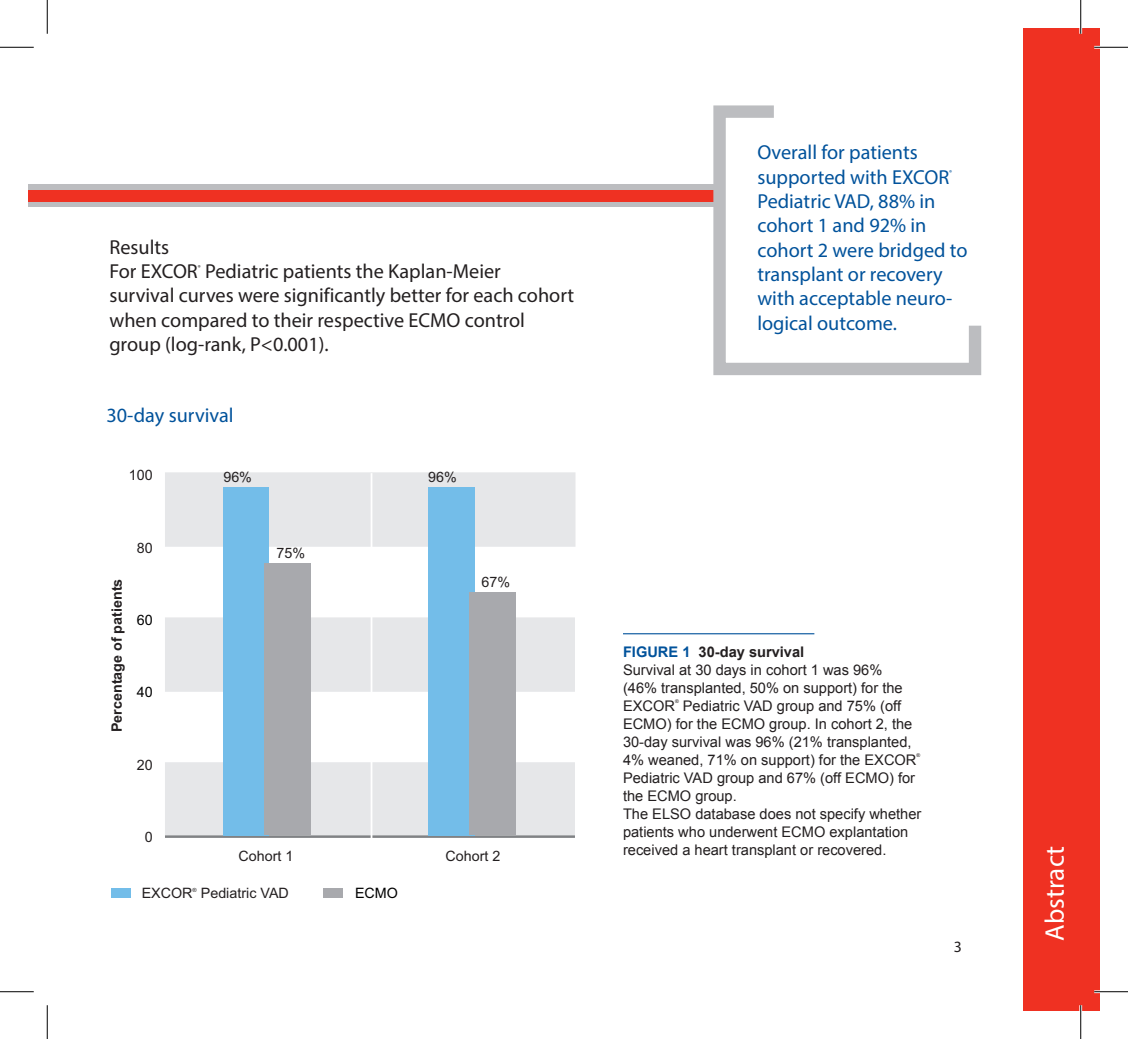
<style>
.page{position:relative;width:1128px;height:1039px;background:#fff}
.page>*{position:absolute;margin:0;border:0;box-sizing:border-box;transform-origin:0 0}
.t1{font:27px "Myriad Pro";color:#fff}
.Fließtext{font:20.25px/24.3px "Myriad Pro";color:#231f20}
.Fließtext-2{font:20.25px/24.3px "Myriad Pro";color:#01529b}
.Bold_9pt{font:20.25px "Myriad Pro";color:#01529b}
.Bold_9pt-2{font:20.25px "Myriad Pro";color:#231f20}
.Bold_6_5_pt{font:15.75px "Myriad Pro";color:#231f20}
.Bildunterschrift_6_5{font:14.62px/18px "Arial";color:#231f20}
.Bold_6_5_pt-2{font:700 14.62px "Arial";color:#231f20}
.t2{font:14.4px "Arial";color:#231f20}
.t3{font:700 14.4px "Arial";color:#231f20}
.t4{font:14.4px "Arial";color:#000}
.Fließtext-3{font:6.98px "Myriad Pro";color:#01529b}
.Fließtext-4{font:6.98px "Myriad Pro";color:#231f20}
.t5{font:5.62px "Arial";color:#231f20}
.Bildunterschrift_6_5-2{font:5.17px "Arial";color:#231f20}
.s1{color:#01529b}
</style>
<div class="page">
<div style="left:28px;top:184px;width:695px;height:23px;background:#bcbdc0"></div>
<div style="left:28px;top:190px;width:695px;height:11px;background:#ef3122"></div>
<div style="left:1023px;top:28px;width:77px;height:982px;background:#ef3122"></div>
<svg style="left:165px;top:472px;width:410px;height:363px;fill:#e6e7e9"></svg>
<svg style="left:165px;top:835px;width:410px;height:2px"></svg>
<hr style="left:371px;top:473px;width:1px;height:369px;background:#fff">
<div style="left:223px;top:487px;width:46px;height:348px;background:#73bde9"></div>
<div style="left:428px;top:487px;width:46px;height:348px;background:#73bde9"></div>
<div style="left:265px;top:563px;width:46px;height:272px;background:#a8a9ad"></div>
<div style="left:469px;top:592px;width:46px;height:243px;background:#a8a9ad"></div>
<svg style="left:707px;top:105px;width:275px;height:271px"></svg>
<hr style="left:623px;top:633px;width:191px;height:1px;background:#01529b">
<div style="left:112px;top:888px;width:19px;height:10px;background:#73bde9"></div>
<div style="left:324px;top:888px;width:19px;height:10px;background:#a8a9ad"></div>
<hr style="left:1094px;top:46px;width:34px;height:3px;background:#fff">
<hr style="left:1094px;top:990px;width:34px;height:3px;background:#fff">
<hr style="left:1079px;top:0;width:3px;height:34px;background:#fff">
<hr style="left:1079px;top:1005px;width:3px;height:33px;background:#fff">
<hr style="left:0;top:47px;width:34px;height:1px;background:#000">
<hr style="left:1094px;top:47px;width:34px;height:1px;background:#000">
<hr style="left:0;top:991px;width:34px;height:1px;background:#000">
<hr style="left:1094px;top:991px;width:34px;height:1px;background:#000">
<hr style="left:47px;top:0;width:1px;height:34px;background:#000">
<hr style="left:47px;top:1005px;width:1px;height:33px;background:#000">
<hr style="left:1080px;top:0;width:1px;height:34px;background:#000">
<hr style="left:1080px;top:1005px;width:1px;height:33px;background:#000">
<p class="Bold_9pt-2" style="left:109px;top:234px;width:61px">Results</p>
<p class="Fließtext" style="left:109px;top:259px;width:393px">For EXCOR Pediatric patients the Kaplan-Meier</p>
<p class="Fließtext-4" style="left:198px;top:263px;width:4px">®</p>
<p class="Fließtext" style="left:109px;top:283px;width:466px">survival curves were significantly better for each cohort when compared to their respective ECMO control group (log-rank, P&lt;0.001).</p>
<p class="Bold_9pt" style="left:107px;top:402px;width:129px">30-day survival</p>
<p class="t2" style="left:129px;top:465px;width:25px">100</p>
<p class="t3" style="left:107px;top:732px;width:155px;rotate:-90deg">Percentage of patients</p>
<p class="t2" style="left:137px;top:538px;width:17px">80</p>
<p class="t4" style="left:137px;top:610px;width:17px">60</p>
<p class="t4" style="left:137px;top:683px;width:17px">40</p>
<p class="t2" style="left:137px;top:755px;width:17px">20</p>
<p class="t2" style="left:145px;top:827px;width:9px">0</p>
<p class="t2" style="left:223px;top:467px;width:30px">96%</p>
<p class="t2" style="left:428px;top:467px;width:30px">96%</p>
<p class="t2" style="left:276px;top:544px;width:30px">75%</p>
<p class="t2" style="left:481px;top:573px;width:30px">67%</p>
<p class="t2" style="left:238px;top:846px;width:56px">Cohort 1</p>
<p class="t2" style="left:446px;top:846px;width:56px">Cohort 2</p>
<p class="t2" style="left:201px;top:890px;width:52px">EXCOR</p>
<p class="t5" style="left:252px;top:892px;width:6px">®</p>
<p class="t2" style="left:142px;top:883px;width:52px">EXCOR</p>
<p class="t5" style="left:193px;top:885px;width:6px">®</p>
<p class="t2" style="left:201px;top:883px;width:90px">Pediatric VAD</p>
<p class="t4" style="left:355px;top:883px;width:44px">ECMO</p>
<p class="Fließtext-2" style="left:757px;top:140px;width:193px">Overall for patients supported with EXCOR</p>
<p class="Fließtext-3" style="left:949px;top:168px;width:4px">®</p>
<p class="Fließtext-2" style="left:757px;top:189px;width:212px">Pediatric VAD, 88% in cohort 1 and 92% in cohort 2 were bridged to transplant or recovery with acceptable neuro&shy;logical outcome.</p>
<p class="Bold_6_5_pt-2" style="left:623px;top:642px;width:183px"><span class="s1">FIGURE 1</span> 30-day survival</p>
<p class="Bildunterschrift_6_5" style="left:623px;top:660px;width:281px">Survival at 30 days in cohort 1 was 96% (46% transplanted, 50% on support) for the<br>EXCOR</p>
<p class="Bildunterschrift_6_5-2" style="left:675px;top:698px;width:5px">®</p>
<p class="Bildunterschrift_6_5" style="left:623px;top:696px;width:295px;text-indent:60px">Pediatric VAD group and 75% (off ECMO) for the ECMO group. In cohort 2, the 30-day survival was 96% (21% transplanted, 4% weaned, 71% on support) for the EXCOR</p>
<p class="Bildunterschrift_6_5-2" style="left:916px;top:752px;width:5px">®</p>
<p class="Bildunterschrift_6_5" style="left:623px;top:768px;width:294px">Pediatric VAD group and 67% (off ECMO) for the ECMO group.</p>
<p class="Bildunterschrift_6_5" style="left:623px;top:804px;width:300px">The ELSO database does not specify whether patients who underwent ECMO explantation received a heart transplant or recovered.</p>
<p class="Bold_6_5_pt" style="left:954px;top:937px;width:10px">3</p>
<p class="t1" style="left:1038px;top:940px;width:96px;rotate:-90deg">Abstract</p>
</div>
